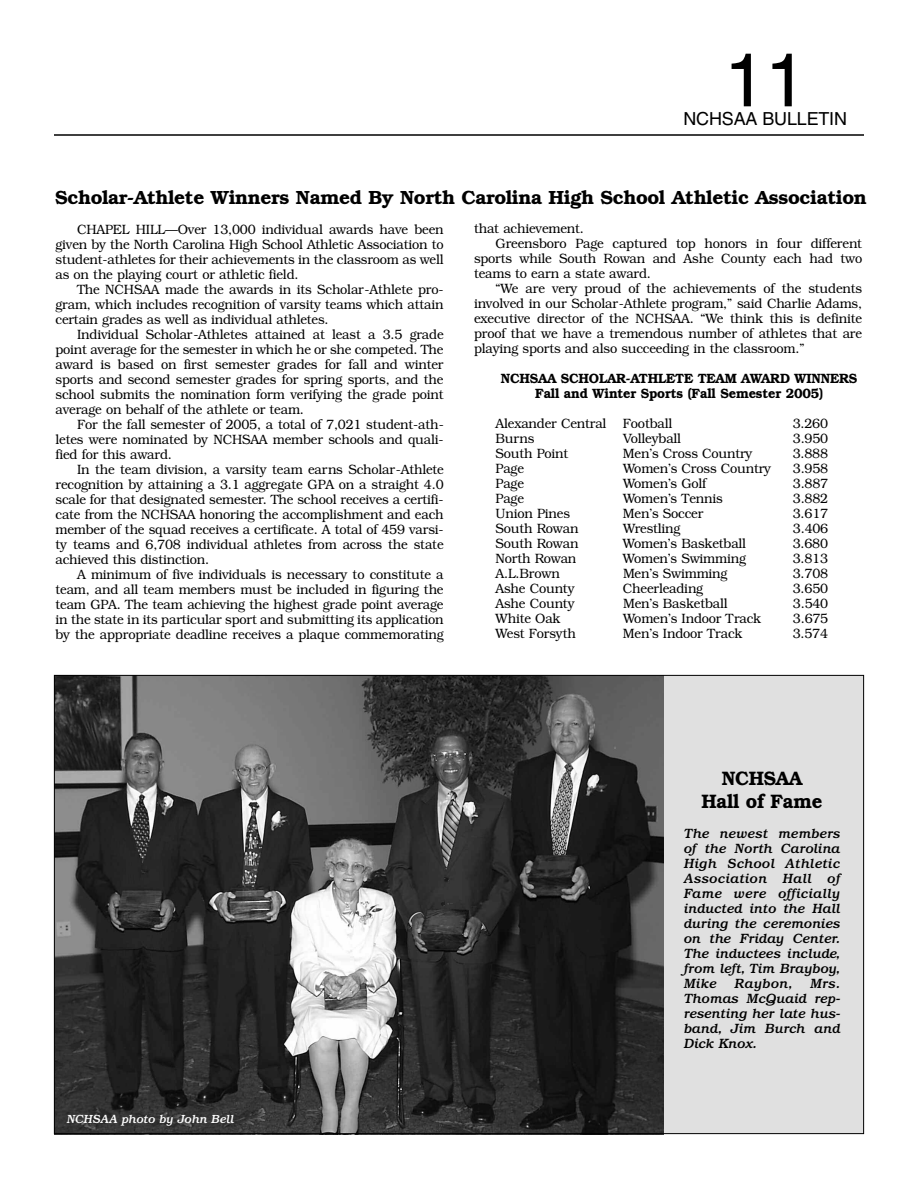
<style>
.page{position:relative;width:918px;height:1188px;background:#fff}
.page>*{position:absolute;margin:0;border:0;box-sizing:border-box;transform-origin:0 0}
.t1{font:75px "Helvetica";color:#000}
.t2{font:600 19.5px/22.5px "Bookman";letter-spacing:-.015em;color:#000;text-align:center;scale:.95 1}
.t3{font:600 19.2px "Bookman";letter-spacing:-.02em;color:#000}
.t4{font:18px "Helvetica";letter-spacing:-.01em;color:#000}
.t5{font:300 13.5px/15px "Bookman";letter-spacing:-.015em;color:#000;text-align:justify;scale:.95 1}
.t6{font:italic 500 13.5px/15px "Bookman";letter-spacing:-.005em;color:#000;text-align:justify}
.t7{font:600 13.5px/15px "Bookman";letter-spacing:-.015em;color:#000;text-align:center;scale:.95 1}
.t8{font:italic 500 11.85px "Bookman";letter-spacing:-.005em;color:#fff}
</style>
<div class="page">
<hr style="left:54px;top:134px;width:810px;height:2px;background:#000">
<div style="left:54px;top:676px;width:810px;height:458px;background:#e0e0e0"></div>
<img style="left:56px;top:677px;width:608px;height:455px">
<h1 class="t1" style="left:724px;top:53px;width:84px">11</h1>
<h3 class="t4" style="left:683px;top:112px;width:165px">NCHSAA BULLETIN</h3>
<h3 class="t3" style="left:55px;top:187px;width:813px">Scholar-Athlete Winners Named By North Carolina High School Athletic Association</h3>
<p class="t5" style="left:474px;top:221px;width:117px">that achievement.</p>
<p class="t5" style="left:496px;top:236px;width:387px">Greensboro Page captured top honors in four different</p>
<p class="t5" style="left:474px;top:251px;width:410px">sports while South Rowan and Ashe County each had two</p>
<p class="t5" style="left:474px;top:266px;width:188px">teams to earn a state award.</p>
<p class="t5" style="left:496px;top:281px;width:387px">“We are very proud of the achievements of the students</p>
<p class="t5" style="left:474px;top:296px;width:410px">involved in our Scholar-Athlete program,” said Charlie Adams,</p>
<p class="t5" style="left:474px;top:311px;width:410px">executive director of the NCHSAA. “We think this is definite</p>
<p class="t5" style="left:474px;top:326px;width:410px">proof that we have a tremendous number of athletes that are</p>
<p class="t5" style="left:474px;top:341px;width:349px">playing sports and also succeeding in the classroom.”</p>
<p class="t7" style="left:501px;top:371px;width:377px">NCHSAA SCHOLAR-ATHLETE TEAM AWARD WINNERS<br>Fall and Winter Sports (Fall Semester 2005)</p>
<p class="t5" style="left:496px;top:416px;width:188px">Alexander Central Football</p>
<p class="t5" style="left:793px;top:416px;width:39px">3.260</p>
<p class="t5" style="left:496px;top:431px;width:42px">Burns</p>
<p class="t5" style="left:623px;top:431px;width:63px">Volleyball</p>
<p class="t5" style="left:793px;top:431px;width:39px">3.950</p>
<p class="t5" style="left:496px;top:446px;width:78px">South Point</p>
<p class="t5" style="left:623px;top:446px;width:138px">Men’s Cross Country</p>
<p class="t5" style="left:793px;top:446px;width:39px">3.888</p>
<p class="t5" style="left:496px;top:461px;width:31px">Page</p>
<p class="t5" style="left:623px;top:461px;width:157px">Women’s Cross Country</p>
<p class="t5" style="left:793px;top:461px;width:39px">3.958</p>
<p class="t5" style="left:496px;top:476px;width:31px">Page</p>
<p class="t5" style="left:623px;top:476px;width:89px">Women’s Golf</p>
<p class="t5" style="left:793px;top:476px;width:39px">3.887</p>
<p class="t5" style="left:496px;top:491px;width:31px">Page</p>
<p class="t5" style="left:623px;top:491px;width:107px">Women’s Tennis</p>
<p class="t5" style="left:793px;top:491px;width:39px">3.882</p>
<p class="t5" style="left:496px;top:506px;width:80px">Union Pines</p>
<p class="t5" style="left:623px;top:506px;width:86px">Men’s Soccer</p>
<p class="t5" style="left:793px;top:506px;width:39px">3.617</p>
<p class="t5" style="left:496px;top:521px;width:89px">South Rowan</p>
<p class="t5" style="left:623px;top:521px;width:62px">Wrestling</p>
<p class="t5" style="left:793px;top:521px;width:39px">3.406</p>
<p class="t5" style="left:496px;top:536px;width:89px">South Rowan</p>
<p class="t5" style="left:623px;top:536px;width:131px">Women’s Basketball</p>
<p class="t5" style="left:793px;top:536px;width:39px">3.680</p>
<p class="t5" style="left:496px;top:551px;width:87px">North Rowan</p>
<p class="t5" style="left:623px;top:551px;width:131px">Women’s Swimming</p>
<p class="t5" style="left:793px;top:551px;width:39px">3.813</p>
<p class="t5" style="left:496px;top:566px;width:69px">A.L.Brown</p>
<p class="t5" style="left:623px;top:566px;width:111px">Men’s Swimming</p>
<p class="t5" style="left:793px;top:566px;width:39px">3.708</p>
<p class="t5" style="left:496px;top:581px;width:85px">Ashe County</p>
<p class="t5" style="left:623px;top:581px;width:86px">Cheerleading</p>
<p class="t5" style="left:793px;top:581px;width:39px">3.650</p>
<p class="t5" style="left:496px;top:596px;width:85px">Ashe County</p>
<p class="t5" style="left:623px;top:596px;width:112px">Men’s Basketball</p>
<p class="t5" style="left:793px;top:596px;width:39px">3.540</p>
<p class="t5" style="left:496px;top:611px;width:70px">White Oak</p>
<p class="t5" style="left:623px;top:611px;width:147px">Women’s Indoor Track</p>
<p class="t5" style="left:793px;top:611px;width:39px">3.675</p>
<p class="t5" style="left:496px;top:626px;width:86px">West Forsyth</p>
<p class="t5" style="left:623px;top:626px;width:127px">Men’s Indoor Track</p>
<p class="t5" style="left:793px;top:626px;width:39px">3.574</p>
<p class="t5" style="left:56px;top:222px;width:410px;text-indent:22px">CHAPEL HILL—Over 13,000 individual awards have been given by the North Carolina High School Athletic Association to student-athletes for their achievements in the classroom as well as on the playing court or athletic field.</p>
<p class="t5" style="left:56px;top:282px;width:410px;text-indent:22px">The NCHSAA made the awards in its Scholar-Athlete pro&shy;gram, which includes recognition of varsity teams which attain certain grades as well as individual athletes.</p>
<p class="t5" style="left:56px;top:327px;width:410px;text-indent:22px">Individual Scholar-Athletes attained at least a 3.5 grade point average for the semester in which he or she competed. The award is based on first semester grades for fall and winter sports and second semester grades for spring sports, and the school submits the nomination form verifying the grade point average on behalf of the athlete or team.</p>
<p class="t5" style="left:56px;top:417px;width:410px;text-indent:22px">For the fall semester of 2005, a total of 7,021 student-ath&shy;letes were nominated by NCHSAA member schools and quali&shy;fied for this award.</p>
<p class="t5" style="left:55px;top:462px;width:410px;text-indent:22px">In the team division, a varsity team earns Scholar-Athlete recognition by attaining a 3.1 aggregate GPA on a straight 4.0 scale for that designated semester. The school receives a certifi&shy;cate from the NCHSAA honoring the accomplishment and each member of the squad receives a certificate. A total of 459 varsi&shy;ty teams and 6,708 individual athletes from across the state achieved this distinction.</p>
<p class="t5" style="left:55px;top:567px;width:410px;text-indent:22px">A minimum of five individuals is necessary to constitute a team, and all team members must be included in figuring the team GPA. The team achieving the highest grade point average in the state in its particular sport and submitting its application by the appropriate deadline receives a plaque commemorating</p>
<p class="t8" style="left:67px;top:1115px;width:169px">NCHSAA photo by John Bell</p>
<h2 class="t2" style="left:702px;top:767px;width:129px">NCHSAA<br>Hall of Fame</h2>
<p class="t6" style="left:684px;top:827px;width:158px">The newest members of the North Carolina High School Athletic Association Hall of Fame were officially inducted into the Hall during the ceremonies on the Friday Center.<br>The inductees include, from left, Tim Brayboy, Mike</p>
<p class="t6" style="left:735px;top:977px;width:60px">Raybon,</p>
<p class="t6" style="left:684px;top:977px;width:158px;text-indent:126px">Mrs.<br>Thomas McQuaid rep&shy;resenting her late hus&shy;band, Jim Burch and Dick Knox.</p>
</div>
